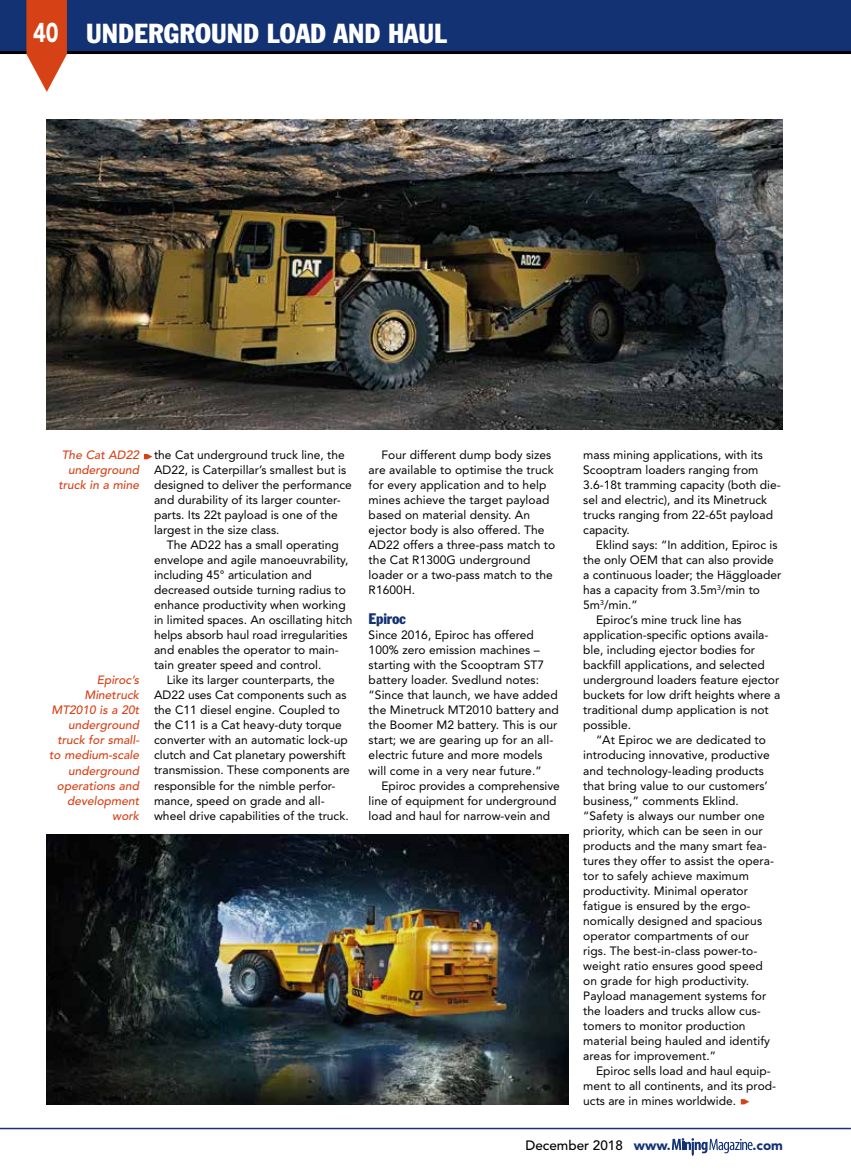
<style>
.page{position:relative;width:851px;height:1170px;background:#fff}
.page>*{position:absolute;margin:0;border:0;box-sizing:border-box;transform-origin:0 0}
.t1{font:condensed 27px "Franklin Gothic BT";color:#fff}
.t2{font:condensed 15px "Franklin Gothic BT";letter-spacing:-.015em;color:#123274}
.t3{font:500 13.5px "Avenir";color:#000}
.t4{font:900 13.5px "Avenir";color:#123274}
.t5{font:12px/15px "Avenir";color:#000}
.t6{font:italic 500 12px/15px "Avenir";color:#d74116;text-align:right}
.s1{font-family:"Avenir";font-weight:900;font-stretch:normal}
.s2{font-weight:900;color:#123274}
</style>
<div class="page">
<svg style="left:671px;top:1138px;width:81px;height:18px"></svg>
<div style="left:0;top:0;width:850px;height:54px;background:#123274"></div>
<hr style="left:0;top:51px;width:850px;height:3px;background:#000">
<svg style="left:26px;top:0;width:41px;height:92px"></svg>
<hr style="left:0;top:1127px;width:850px;height:2px;background:#123274">
<img style="left:47px;top:120px;width:735px;height:309px">
<img style="left:47px;top:834px;width:521px;height:270px">
<svg style="left:144px;top:454px;width:8px;height:5px"></svg>
<svg style="left:740px;top:1099px;width:9px;height:5px"></svg>
<h1 class="t1" style="left:33px;top:15px;width:415px"><span class="s1">40</span> UNDERGROUND LOAD AND HAUL</h1>
<p class="t6" style="left:58px;top:448px;width:82px">The Cat AD22 underground truck in a mine</p>
<p class="t6" style="left:49px;top:673px;width:91px">Epiroc’s<br>Minetruck<br>MT2010 is a 20t underground truck for small&shy;to medium-scale underground operations and development work</p>
<p class="t5" style="left:154px;top:447px;width:199px">the Cat underground truck line, the AD22, is Caterpillar’s smallest but is designed to deliver the performance and durability of its larger counter&shy;parts. Its 22t payload is one of the largest in the size class.</p>
<p class="t5" style="left:154px;top:537px;width:200px;text-indent:13px">The AD22 has a small operating envelope and agile manoeuvrability, including 45° articulation and decreased outside turning radius to enhance productivity when working in limited spaces. An oscillating hitch helps absorb haul road irregularities and enables the operator to main&shy;tain greater speed and control.</p>
<p class="t5" style="left:154px;top:672px;width:197px;text-indent:13px">Like its larger counterparts, the AD22 uses Cat components such as the C11 diesel engine. Coupled to the C11 is a Cat heavy-duty torque converter with an automatic lock-up clutch and Cat planetary powershift transmission. These components are responsible for the nimble perfor&shy;mance, speed on grade and all&shy;wheel drive capabilities of the truck.</p>
<p class="t5" style="left:368px;top:447px;width:188px;text-indent:13px">Four different dump body sizes are available to optimise the truck for every application and to help mines achieve the target payload based on material density. An ejector body is also offered. The<br>AD22 offers a three-pass match to the Cat R1300G underground loader or a two-pass match to the<br>R1600H.</p>
<p class="t2" style="left:368px;top:609px;width:39px">Epiroc</p>
<p class="t5" style="left:368px;top:627px;width:192px">Since 2016, Epiroc has offered<br>100% zero emission machines – starting with the Scooptram ST7 battery loader. Svedlund notes: “Since that launch, we have added the Minetruck MT2010 battery and the Boomer M2 battery. This is our start; we are gearing up for an all&shy;electric future and more models will come in a very near future.”</p>
<p class="t5" style="left:368px;top:777px;width:193px;text-indent:13px">Epiroc provides a comprehensive line of equipment for underground load and haul for narrow-vein and</p>
<p class="t5" style="left:583px;top:447px;width:199px">mass mining applications, with its<br>Scooptram loaders ranging from<br>3.6-18t tramming capacity (both die&shy;sel and electric), and its Minetruck trucks ranging from 22-65t payload capacity.</p>
<p class="t5" style="left:596px;top:537px;width:183px">Eklind says: “In addition, Epiroc is</p>
<p class="t5" style="left:583px;top:552px;width:192px">the only OEM that can also provide</p>
<p class="t5" style="left:583px;top:567px;width:199px">a continuous loader; the Häggloader</p>
<p class="t5" style="left:583px;top:582px;width:178px">has a capacity from 3.5m<sup>3</sup>/min to</p>
<p class="t5" style="left:583px;top:597px;width:56px">5m<sup>3</sup>/min.”</p>
<p class="t5" style="left:596px;top:612px;width:147px">Epiroc’s mine truck line has</p>
<p class="t5" style="left:583px;top:627px;width:187px">application-specific options availa-</p>
<p class="t5" style="left:583px;top:642px;width:173px">ble, including ejector bodies for</p>
<p class="t5" style="left:583px;top:657px;width:183px">backfill applications, and selected</p>
<p class="t5" style="left:583px;top:672px;width:197px">underground loaders feature ejector</p>
<p class="t5" style="left:583px;top:687px;width:198px">buckets for low drift heights where a</p>
<p class="t5" style="left:583px;top:702px;width:187px">traditional dump application is not</p>
<p class="t5" style="left:583px;top:717px;width:49px">possible.</p>
<p class="t5" style="left:596px;top:732px;width:171px">“At Epiroc we are dedicated to</p>
<p class="t5" style="left:583px;top:747px;width:188px">introducing innovative, productive</p>
<p class="t5" style="left:583px;top:762px;width:182px">and technology-leading products</p>
<p class="t5" style="left:583px;top:777px;width:186px">that bring value to our customers’</p>
<p class="t5" style="left:583px;top:792px;width:157px">business,” comments Eklind.</p>
<p class="t5" style="left:583px;top:807px;width:183px">“Safety is always our number one</p>
<p class="t5" style="left:583px;top:822px;width:181px">priority, which can be seen in our</p>
<p class="t5" style="left:583px;top:837px;width:185px">products and the many smart fea-</p>
<p class="t5" style="left:583px;top:852px;width:192px">tures they offer to assist the opera-</p>
<p class="t5" style="left:583px;top:867px;width:167px">tor to safely achieve maximum</p>
<p class="t5" style="left:583px;top:882px;width:166px">productivity. Minimal operator</p>
<p class="t5" style="left:583px;top:897px;width:169px">fatigue is ensured by the ergo-</p>
<p class="t5" style="left:583px;top:912px;width:180px">nomically designed and spacious</p>
<p class="t5" style="left:583px;top:927px;width:167px">operator compartments of our</p>
<p class="t5" style="left:583px;top:942px;width:175px">rigs. The best-in-class power-to-</p>
<p class="t5" style="left:583px;top:957px;width:181px">weight ratio ensures good speed</p>
<p class="t5" style="left:583px;top:972px;width:167px">on grade for high productivity.</p>
<p class="t5" style="left:583px;top:987px;width:184px">Payload management systems for</p>
<p class="t5" style="left:583px;top:1002px;width:179px">the loaders and trucks allow cus-</p>
<p class="t5" style="left:583px;top:1017px;width:164px">tomers to monitor production</p>
<p class="t5" style="left:583px;top:1032px;width:188px">material being hauled and identify</p>
<p class="t5" style="left:583px;top:1047px;width:134px">areas for improvement.”</p>
<p class="t5" style="left:596px;top:1062px;width:176px">Epiroc sells load and haul equip-</p>
<p class="t5" style="left:583px;top:1077px;width:194px">ment to all continents, and its prod-</p>
<p class="t5" style="left:583px;top:1092px;width:154px">ucts are in mines worldwide.</p>
<p class="t3" style="left:525px;top:1137px;width:147px">December 2018 <span class="s2">www.</span></p>
<p class="t4" style="left:752px;top:1137px;width:32px">.com</p>
</div>
